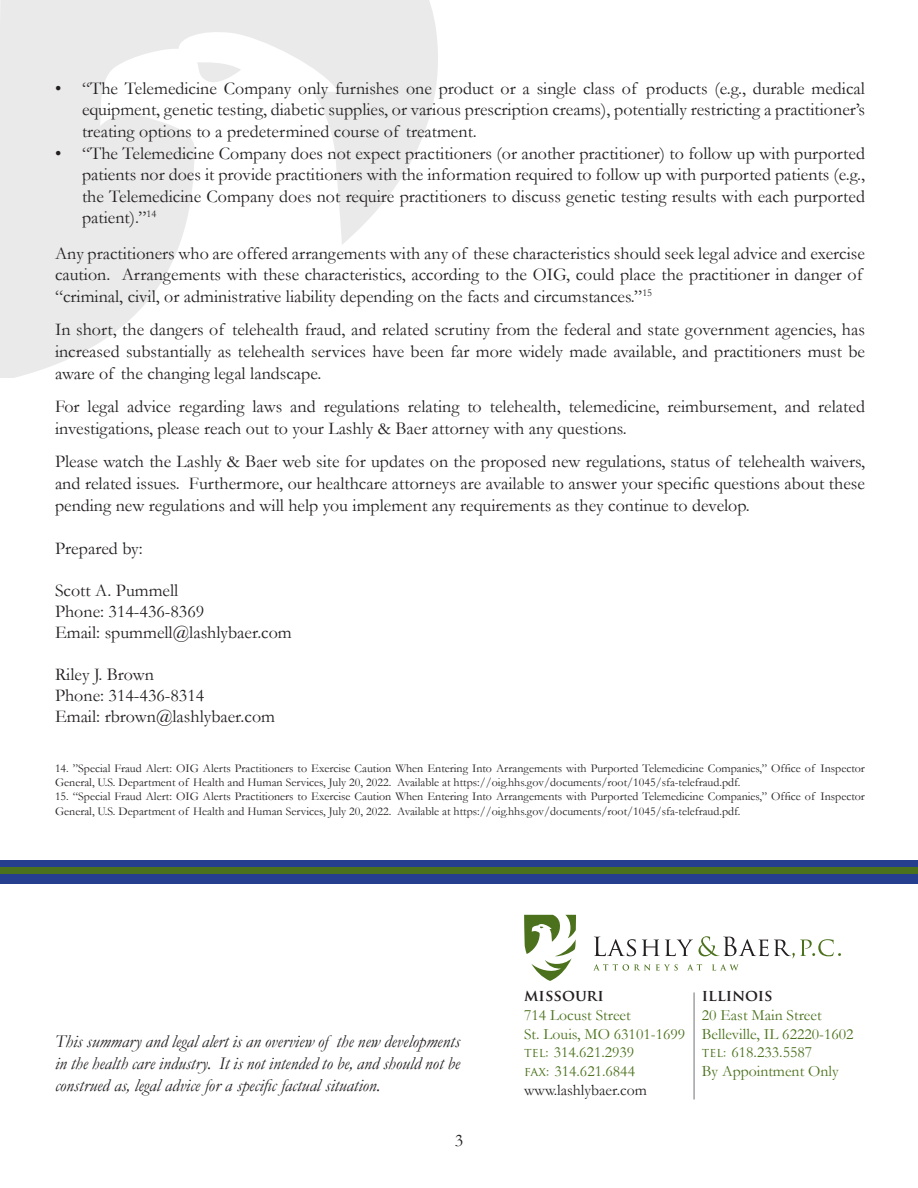
<style>
.page{position:relative;width:918px;height:1188px;background:#fff}
.page>*{position:absolute;margin:0;border:0;box-sizing:border-box;transform-origin:0 0}
.t1{font:18px/21.6px "Garamond";color:#231f20;text-align:justify}
.Paragraph_Style_1{font:italic 18px/21.6px "Garamond";color:#231f20;text-align:justify}
.t2{font:15.75px/18.9px "Garamond";color:#4b711c}
.t3{font:15.75px "Garamond";color:#231f20}
.t4{font:12px/14.4px "Garamond";color:#231f20}
.s1{font-family:"Trajan Pro";font-weight:700;color:#231f20}
.s2{font-family:"Trajan Pro";font-size:12.6px}
</style>
<div class="page">
<div style="left:0;top:860px;width:918px;height:23px;background:#253f8e"></div>
<div style="left:0;top:867px;width:918px;height:7px;background:#4b711c"></div>
<svg style="left:593px;top:964px;width:85px;height:7px"></svg>
<svg style="left:688px;top:964px;width:14px;height:6px"></svg>
<svg style="left:712px;top:964px;width:27px;height:7px"></svg>
<svg style="left:594px;top:937px;width:42px;height:19px"></svg>
<svg style="left:642px;top:940px;width:50px;height:16px"></svg>
<svg style="left:699px;top:936px;width:142px;height:22px"></svg>
<svg style="left:524px;top:915px;width:52px;height:66px"></svg>
<hr style="left:694px;top:992px;width:1px;height:107px;background:#717275">
<svg style="left:0;top:0;width:438px;height:377px;fill:#eaeaeb"></svg>
<svg style="left:197px;top:61px;width:44px;height:23px"></svg>
<p class="t1" style="left:82px;top:77px;width:785px;text-indent:-27px">• “The Telemedicine Company only furnishes one product or a single class of products (e.g., durable medical equipment, genetic testing, diabetic supplies, or various prescription creams), potentially restricting a practitioner’s treating options to a predetermined course of treatment.</p>
<p class="t1" style="left:82px;top:142px;width:785px;text-indent:-27px">• “The Telemedicine Company does not expect practitioners (or another practitioner) to follow up with purported patients nor does it provide practitioners with the information required to follow up with purported patients (e.g., the Telemedicine Company does not require practitioners to discuss genetic testing results with each purported patient).”<sup>14</sup></p>
<p class="t1" style="left:55px;top:242px;width:811px;text-align:left">Any practitioners who are offered arrangements with any of these characteristics should seek legal advice and exercise caution. Arrangements with these characteristics, according to the OIG, could place the practitioner in danger of “criminal, civil, or administrative liability depending on the facts and circumstances.”<sup>15</sup></p>
<p class="t1" style="left:55px;top:318px;width:812px">In short, the dangers of telehealth fraud, and related scrutiny from the federal and state government agencies, has increased substantially as telehealth services have been far more widely made available, and practitioners must be aware of the changing legal landscape.</p>
<p class="t1" style="left:55px;top:395px;width:811px">For legal advice regarding laws and regulations relating to telehealth, telemedicine, reimbursement, and related investigations, please reach out to your Lashly &amp; Baer attorney with any questions.</p>
<p class="t1" style="left:55px;top:450px;width:812px">Please watch the Lashly &amp; Baer web site for updates on the proposed new regulations, status of telehealth waivers, and related issues. Furthermore, our healthcare attorneys are available to answer your specific questions about these pending new regulations and will help you implement any requirements as they continue to develop.</p>
<p class="t1" style="left:55px;top:537px;width:89px">Prepared by:</p>
<p class="t1" style="left:55px;top:579px;width:125px">Scott A. Pummell</p>
<p class="t1" style="left:55px;top:600px;width:151px">Phone: 314-436-8369</p>
<p class="t1" style="left:55px;top:621px;width:238px">Email: spummell@lashlybaer.com</p>
<p class="t1" style="left:55px;top:663px;width:101px">Riley J. Brown</p>
<p class="t1" style="left:55px;top:684px;width:151px">Phone: 314-436-8314</p>
<p class="t1" style="left:55px;top:705px;width:222px">Email: rbrown@lashlybaer.com</p>
<p class="t4" style="left:55px;top:760px;width:811px">14. ”Special Fraud Alert: OIG Alerts Practitioners to Exercise Caution When Entering Into Arrangements with Purported Telemedicine Companies,” Office of Inspector<br>General, U.S. Department of Health and Human Services, July 20, 2022. Available at https://oig.hhs.gov/documents/root/1045/sfa-telefraud.pdf.</p>
<p class="t4" style="left:55px;top:789px;width:811px">15. “Special Fraud Alert: OIG Alerts Practitioners to Exercise Caution When Entering Into Arrangements with Purported Telemedicine Companies,” Office of Inspector<br>General, U.S. Department of Health and Human Services, July 20, 2022. Available at https://oig.hhs.gov/documents/root/1045/sfa-telefraud.pdf.</p>
<p class="Paragraph_Style_1" style="left:55px;top:1031px;width:407px">This summary and legal alert is an overview of the new developments in the health care industry. It is not intended to be, and should not be construed as, legal advice for a specific factual situation.</p>
<p class="t1" style="left:455px;top:1129px;width:10px">3</p>
<p class="t2" style="left:524px;top:986px;width:163px"><span class="s1">MISSOURI<br></span>714 Locust Street<br>St. Louis, MO 63101-1699<br><span class="s2">TEL:</span> 314.621.2939<br><span class="s2">FAX:</span> 314.621.6844</p>
<p class="t3" style="left:524px;top:1080px;width:124px">www.lashlybaer.com</p>
<p class="t2" style="left:702px;top:986px;width:153px"><span class="s1">ILLINOIS<br></span>20 East Main Street<br>Belleville, IL 62220-1602<br><span class="s2">TEL:</span> 618.233.5587<br>By Appointment Only</p>
</div>
